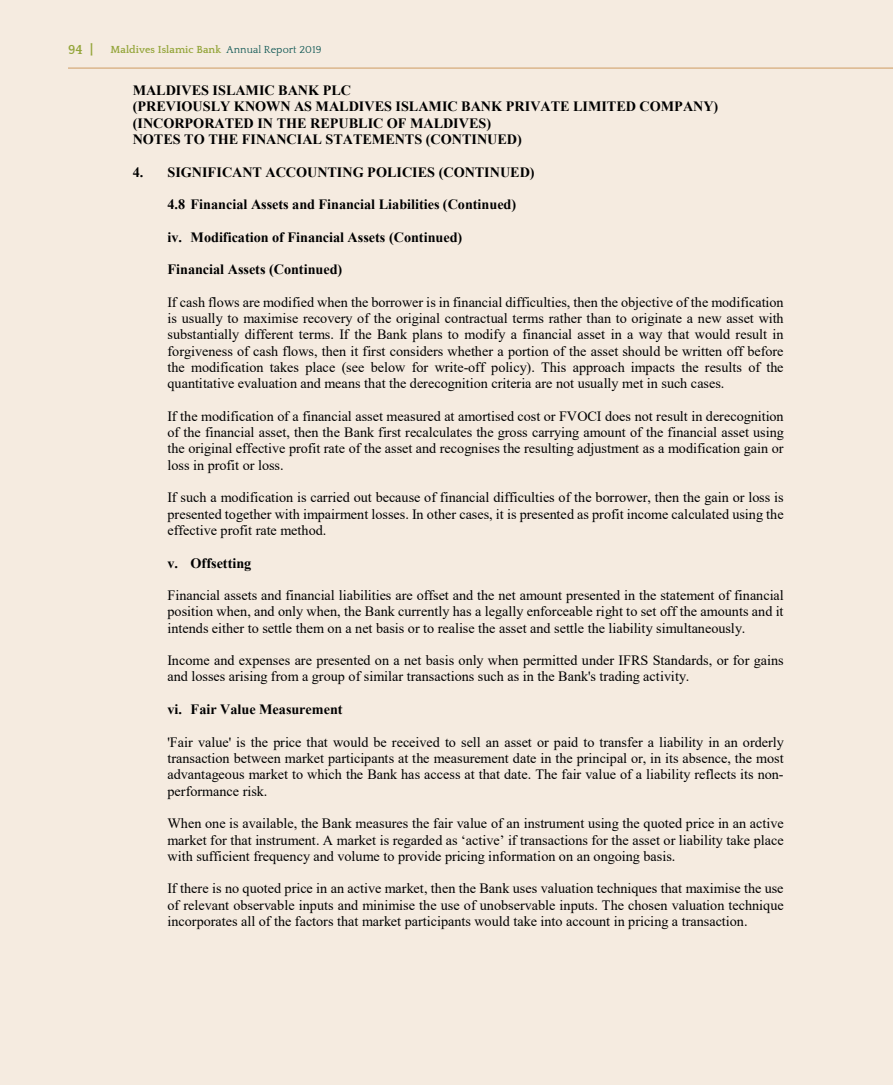
<style>
.page{position:relative;width:893px;height:1085px;background:#fff}
.page>*{position:absolute;margin:0;border:0;box-sizing:border-box;transform-origin:0 0}
.t1{font:14.25px/16.4px "Times New Roman";color:#000;text-align:justify}
.t2{font:700 14.25px/16.2px "Times New Roman";letter-spacing:-.005em;color:#000}
.t3{font:700 13.5px "Quattrocento";color:#94a53a}
.t4{font:700 10.5px "Quattrocento";letter-spacing:.01em;color:#94a53a}
.s1{font-weight:400;color:#0c5552}
</style>
<div class="page">
<div style="left:0;top:0;width:893px;height:1084px;background:#f5ebe0"></div>
<hr style="left:68px;top:68px;width:825px;height:1px;background:#cf9b61">
<p class="t3" style="left:68px;top:43px;width:27px">94 |</p>
<p class="t4" style="left:110px;top:44px;width:213px">Maldives Islamic Bank <span class="s1">Annual Report 2019</span></p>
<p class="t2" style="left:133px;top:82px;width:587px">MALDIVES ISLAMIC BANK PLC<br>(PREVIOUSLY KNOWN AS MALDIVES ISLAMIC BANK PRIVATE LIMITED COMPANY) (INCORPORATED IN THE REPUBLIC OF MALDIVES)<br>NOTES TO THE FINANCIAL STATEMENTS (CONTINUED)</p>
<p class="t2" style="left:133px;top:163px;width:403px">4. SIGNIFICANT ACCOUNTING POLICIES (CONTINUED)</p>
<p class="t2" style="left:167px;top:196px;width:350px">4.8 Financial Assets and Financial Liabilities (Continued)</p>
<p class="t2" style="left:167px;top:228px;width:296px">iv. Modification of Financial Assets (Continued)</p>
<p class="t2" style="left:167px;top:261px;width:176px">Financial Assets (Continued)</p>
<p class="t1" style="left:167px;top:293px;width:618px">If cash flows are modified when the borrower is in financial difficulties, then the objective of the modification is usually to maximise recovery of the original contractual terms rather than to originate a new asset with substantially different terms. If the Bank plans to modify a financial asset in a way that would result in forgiveness of cash flows, then it first considers whether a portion of the asset should be written off before the modification takes place (see below for write-off policy). This approach impacts the results of the quantitative evaluation and means that the derecognition criteria are not usually met in such cases.</p>
<p class="t1" style="left:167px;top:407px;width:618px">If the modification of a financial asset measured at amortised cost or FVOCI does not result in derecognition of the financial asset, then the Bank first recalculates the gross carrying amount of the financial asset using the original effective profit rate of the asset and recognises the resulting adjustment as a modification gain or loss in profit or loss.</p>
<p class="t1" style="left:167px;top:489px;width:618px">If such a modification is carried out because of financial difficulties of the borrower, then the gain or loss is presented together with impairment losses. In other cases, it is presented as profit income calculated using the effective profit rate method.</p>
<p class="t2" style="left:167px;top:554px;width:85px">v. Offsetting</p>
<p class="t1" style="left:167px;top:586px;width:618px">Financial assets and financial liabilities are offset and the net amount presented in the statement of financial position when, and only when, the Bank currently has a legally enforceable right to set off the amounts and it intends either to settle them on a net basis or to realise the asset and settle the liability simultaneously.</p>
<p class="t1" style="left:167px;top:651px;width:618px">Income and expenses are presented on a net basis only when permitted under IFRS Standards, or for gains and losses arising from a group of similar transactions such as in the Bank's trading activity.</p>
<p class="t2" style="left:167px;top:701px;width:177px">vi. Fair Value Measurement</p>
<p class="t1" style="left:167px;top:733px;width:618px">'Fair value' is the price that would be received to sell an asset or paid to transfer a liability in an orderly transaction between market participants at the measurement date in the principal or, in its absence, the most advantageous market to which the Bank has access at that date. The fair value of a liability reflects its non&shy;performance risk.</p>
<p class="t1" style="left:167px;top:814px;width:618px">When one is available, the Bank measures the fair value of an instrument using the quoted price in an active market for that instrument. A market is regarded as ‘active’ if transactions for the asset or liability take place with sufficient frequency and volume to provide pricing information on an ongoing basis.</p>
<p class="t1" style="left:167px;top:879px;width:618px">If there is no quoted price in an active market, then the Bank uses valuation techniques that maximise the use of relevant observable inputs and minimise the use of unobservable inputs. The chosen valuation technique incorporates all of the factors that market participants would take into account in pricing a transaction.</p>
</div>
